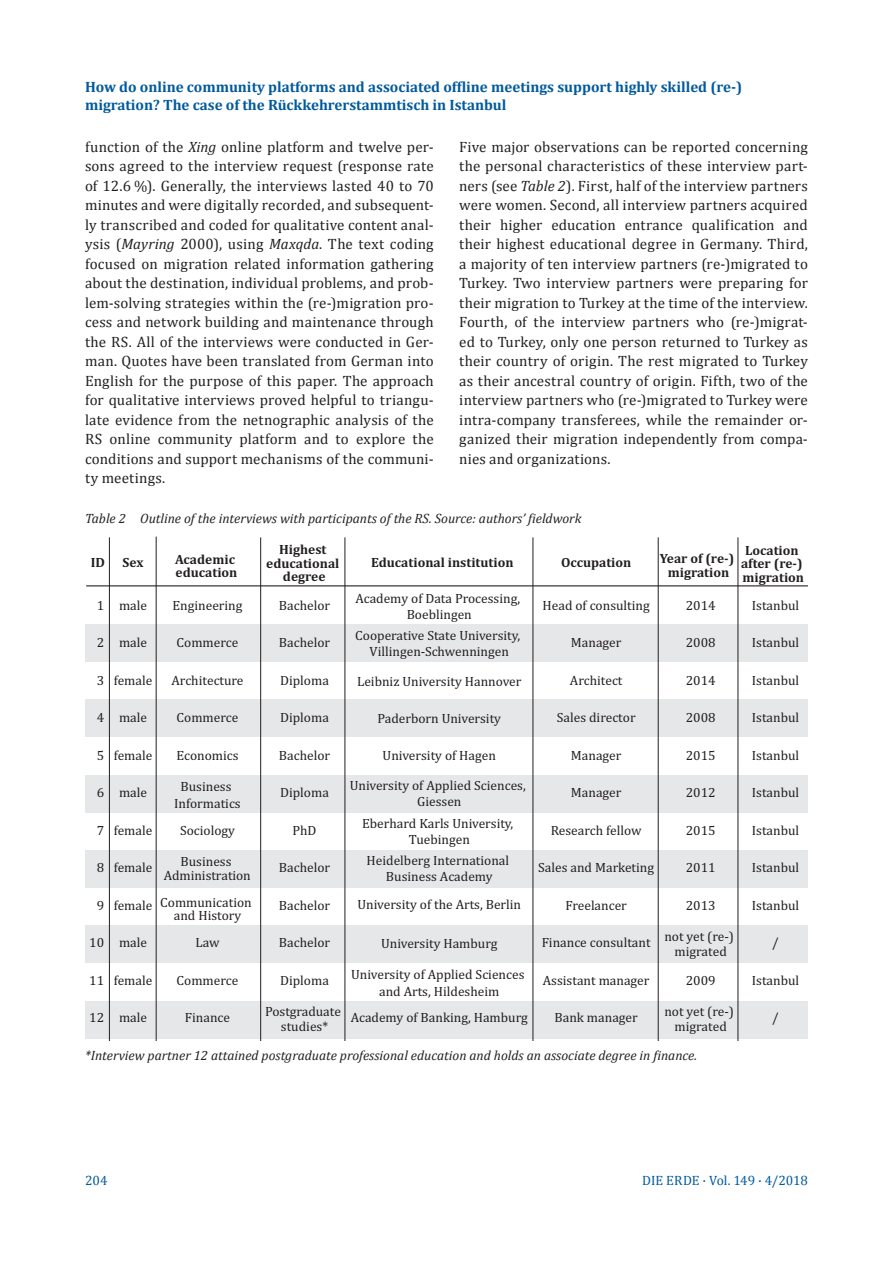
<style>
.page{position:relative;width:893px;height:1263px;background:#fff}
.page>*{position:absolute;margin:0;border:0;box-sizing:border-box;transform-origin:0 0}
.t1{font:15px/19.5px "Cambria";letter-spacing:.01em;color:#231f20;text-align:justify}
.t2{font:700 15px/18px "Cambria";color:#015a9d}
.t3{font:13.5px/16.2px "Cambria";color:#231f20;text-align:center}
.t4{font:italic 13.5px "Cambria";color:#231f20}
.t5{font:700 13.5px/13.5px "Cambria";color:#231f20}
.t6{font:13.5px "Cambria";letter-spacing:-.005em;color:#015a9d}
.s1{font-style:italic}
</style>
<div class="page">
<div style="left:85px;top:624px;width:723px;height:37px;background:#e6e7e9"></div>
<div style="left:85px;top:699px;width:723px;height:37px;background:#e6e7e9"></div>
<div style="left:85px;top:775px;width:723px;height:37px;background:#e6e7e9"></div>
<div style="left:85px;top:850px;width:723px;height:38px;background:#e6e7e9"></div>
<div style="left:85px;top:925px;width:723px;height:38px;background:#e6e7e9"></div>
<div style="left:85px;top:1001px;width:723px;height:38px;background:#e6e7e9"></div>
<hr style="left:86px;top:585px;width:722px;height:1px;background:#231f20">
<hr style="left:109px;top:537px;width:1px;height:503px;background:#231f20">
<hr style="left:156px;top:537px;width:1px;height:503px;background:#231f20">
<hr style="left:260px;top:537px;width:1px;height:503px;background:#231f20">
<hr style="left:345px;top:537px;width:1px;height:503px;background:#231f20">
<hr style="left:658px;top:537px;width:1px;height:503px;background:#231f20">
<hr style="left:533px;top:537px;width:1px;height:503px;background:#231f20">
<hr style="left:738px;top:537px;width:1px;height:503px;background:#231f20">
<p class="t2" style="left:85px;top:78px;width:659px">How do online community platforms and associated offline meetings support highly skilled (re-) migration? The case of the Rückkehrerstammtisch in Istanbul</p>
<p class="t1" style="left:85px;top:137px;width:350px">function of the <span class="s1">Xing</span> online platform and twelve per&shy;sons agreed to the interview request (response rate of 12.6 %). Generally, the interviews lasted 40 to 70 minutes and were digitally recorded, and subsequent&shy;ly transcribed and coded for qualitative content anal&shy;ysis (<span class="s1">Mayring</span> 2000), using <span class="s1">Maxqda</span>. The text coding focused on migration related information gathering about the destination, individual problems, and prob&shy;lem-solving strategies within the (re-)migration pro&shy;cess and network building and maintenance through the RS. All of the interviews were conducted in Ger&shy;man. Quotes have been translated from German into English for the purpose of this paper. The approach for qualitative interviews proved helpful to triangu&shy;late evidence from the netnographic analysis of the RS online community platform and to explore the conditions and support mechanisms of the communi&shy;ty meetings.</p>
<p class="t1" style="left:459px;top:137px;width:350px">Five major observations can be reported concerning the personal characteristics of these interview part&shy;ners (see <span class="s1">Table 2</span>). First, half of the interview partners were women. Second, all interview partners acquired their higher education entrance qualification and their highest educational degree in Germany. Third, a majority of ten interview partners (re-)migrated to Turkey. Two interview partners were preparing for their migration to Turkey at the time of the interview.<br>Fourth, of the interview partners who (re-)migrat&shy;ed to Turkey, only one person returned to Turkey as their country of origin. The rest migrated to Turkey as their ancestral country of origin. Fifth, two of the interview partners who (re-)migrated to Turkey were intra-company transferees, while the remainder or&shy;ganized their migration independently from compa&shy;nies and organizations.</p>
<p class="t4" style="left:85px;top:508px;width:498px">Table 2 Outline of the interviews with participants of the RS. Source: authors’ fieldwork</p>
<p class="t5" style="left:91px;top:555px;width:16px">ID</p>
<p class="t5" style="left:123px;top:555px;width:23px">Sex</p>
<p class="t5" style="left:175px;top:552px;width:64px">Academic education</p>
<p class="t5" style="left:266px;top:542px;width:75px;text-align:center">Highest educational degree</p>
<p class="t3" style="left:97px;top:598px;width:9px">1</p>
<p class="t3" style="left:97px;top:636px;width:9px">2</p>
<p class="t3" style="left:97px;top:673px;width:9px">3</p>
<p class="t3" style="left:97px;top:711px;width:9px">4</p>
<p class="t3" style="left:97px;top:748px;width:9px">5</p>
<p class="t3" style="left:97px;top:786px;width:9px">6</p>
<p class="t3" style="left:97px;top:823px;width:9px">7</p>
<p class="t3" style="left:97px;top:861px;width:9px">8</p>
<p class="t3" style="left:97px;top:898px;width:9px">9</p>
<p class="t3" style="left:89px;top:936px;width:16px">10</p>
<p class="t3" style="left:89px;top:973px;width:16px">11</p>
<p class="t3" style="left:89px;top:1011px;width:16px">12</p>
<p class="t3" style="left:119px;top:598px;width:30px">male</p>
<p class="t3" style="left:119px;top:636px;width:30px">male</p>
<p class="t3" style="left:114px;top:673px;width:40px">female</p>
<p class="t3" style="left:119px;top:711px;width:30px">male</p>
<p class="t3" style="left:114px;top:748px;width:40px">female</p>
<p class="t3" style="left:119px;top:786px;width:30px">male</p>
<p class="t3" style="left:114px;top:823px;width:40px">female</p>
<p class="t3" style="left:114px;top:861px;width:40px">female</p>
<p class="t3" style="left:114px;top:898px;width:40px">female</p>
<p class="t3" style="left:119px;top:936px;width:30px">male</p>
<p class="t3" style="left:114px;top:973px;width:40px">female</p>
<p class="t3" style="left:119px;top:1011px;width:30px">male</p>
<p class="t3" style="left:173px;top:598px;width:71px">Engineering</p>
<p class="t3" style="left:177px;top:636px;width:63px">Commerce</p>
<p class="t3" style="left:172px;top:673px;width:73px">Architecture</p>
<p class="t3" style="left:177px;top:711px;width:63px">Commerce</p>
<p class="t3" style="left:176px;top:748px;width:64px">Economics</p>
<p class="t3" style="left:174px;top:780px;width:68px">Business<br>Informatics</p>
<p class="t3" style="left:180px;top:823px;width:57px">Sociology</p>
<p class="t3" style="left:164px;top:856px;width:89px;line-height:13.5px">Business<br>Administration</p>
<p class="t3" style="left:160px;top:896px;width:93px;line-height:13.5px">Communication and History</p>
<p class="t3" style="left:195px;top:935px;width:26px">Law</p>
<p class="t3" style="left:177px;top:973px;width:63px">Commerce</p>
<p class="t3" style="left:185px;top:1011px;width:47px">Finance</p>
<p class="t3" style="left:279px;top:598px;width:53px">Bachelor</p>
<p class="t3" style="left:279px;top:636px;width:53px">Bachelor</p>
<p class="t3" style="left:280px;top:673px;width:50px">Diploma</p>
<p class="t3" style="left:280px;top:711px;width:50px">Diploma</p>
<p class="t3" style="left:279px;top:748px;width:53px">Bachelor</p>
<p class="t3" style="left:280px;top:786px;width:50px">Diploma</p>
<p class="t3" style="left:292px;top:823px;width:26px">PhD</p>
<p class="t3" style="left:279px;top:861px;width:53px">Bachelor</p>
<p class="t3" style="left:279px;top:898px;width:53px">Bachelor</p>
<p class="t3" style="left:279px;top:936px;width:53px">Bachelor</p>
<p class="t3" style="left:280px;top:973px;width:50px">Diploma</p>
<p class="t3" style="left:265px;top:1005px;width:77px;line-height:15px">Postgraduate studies*</p>
<p class="t5" style="left:371px;top:555px;width:144px">Educational institution</p>
<p class="t5" style="left:561px;top:555px;width:72px">Occupation</p>
<p class="t5" style="left:660px;top:551px;width:76px;text-align:center">Year of (re-) migration</p>
<p class="t5" style="left:741px;top:543px;width:64px">Location after (re-) migration</p>
<p class="t3" style="left:355px;top:591px;width:166px">Academy of Data Processing,<br>Boeblingen</p>
<p class="t3" style="left:355px;top:628px;width:166px">Cooperative State University,<br>Villingen-Schwenningen</p>
<p class="t3" style="left:357px;top:674px;width:166px">Leibniz University Hannover</p>
<p class="t3" style="left:377px;top:711px;width:125px">Paderborn University</p>
<p class="t3" style="left:350px;top:742px;width:178px;line-height:29.7px">University of Hagen<br>University of Applied Sciences,</p>
<p class="t3" style="left:362px;top:791px;width:153px;line-height:22.2px">Giessen<br>Eberhard Karls University,</p>
<p class="t3" style="left:367px;top:830px;width:144px;line-height:20.7px">Tuebingen<br>Heidelberg International</p>
<p class="t3" style="left:357px;top:864px;width:165px;line-height:28.2px">Business Academy<br>University of the Arts, Berlin</p>
<p class="t3" style="left:381px;top:937px;width:118px">University Hamburg</p>
<p class="t3" style="left:351px;top:968px;width:175px">University of Applied Sciences and Arts, Hildesheim</p>
<p class="t3" style="left:351px;top:1011px;width:179px">Academy of Banking, Hamburg</p>
<p class="t3" style="left:543px;top:598px;width:109px">Head of consulting</p>
<p class="t3" style="left:571px;top:636px;width:52px">Manager</p>
<p class="t3" style="left:570px;top:673px;width:54px">Architect</p>
<p class="t3" style="left:557px;top:711px;width:80px">Sales director</p>
<p class="t3" style="left:571px;top:748px;width:52px">Manager</p>
<p class="t3" style="left:571px;top:786px;width:52px">Manager</p>
<p class="t3" style="left:551px;top:823px;width:92px">Research fellow</p>
<p class="t3" style="left:538px;top:861px;width:117px">Sales and Marketing</p>
<p class="t3" style="left:565px;top:898px;width:63px">Freelancer</p>
<p class="t3" style="left:542px;top:936px;width:110px">Finance consultant</p>
<p class="t3" style="left:543px;top:973px;width:108px">Assistant manager</p>
<p class="t3" style="left:555px;top:1011px;width:85px">Bank manager</p>
<p class="t3" style="left:686px;top:598px;width:31px">2014</p>
<p class="t3" style="left:686px;top:636px;width:31px">2008</p>
<p class="t3" style="left:686px;top:673px;width:31px">2014</p>
<p class="t3" style="left:686px;top:711px;width:31px">2008</p>
<p class="t3" style="left:686px;top:748px;width:31px">2015</p>
<p class="t3" style="left:686px;top:786px;width:31px">2012</p>
<p class="t3" style="left:686px;top:823px;width:31px">2015</p>
<p class="t3" style="left:686px;top:861px;width:31px">2011</p>
<p class="t3" style="left:686px;top:898px;width:31px">2013</p>
<p class="t3" style="left:664px;top:930px;width:71px;line-height:15px">not yet (re-) migrated</p>
<p class="t3" style="left:686px;top:973px;width:31px">2009</p>
<p class="t3" style="left:664px;top:1005px;width:71px;line-height:15px">not yet (re-) migrated</p>
<p class="t3" style="left:752px;top:598px;width:49px">Istanbul</p>
<p class="t3" style="left:752px;top:636px;width:49px">Istanbul</p>
<p class="t3" style="left:752px;top:673px;width:49px">Istanbul</p>
<p class="t3" style="left:752px;top:711px;width:49px">Istanbul</p>
<p class="t3" style="left:752px;top:748px;width:49px">Istanbul</p>
<p class="t3" style="left:752px;top:786px;width:49px">Istanbul</p>
<p class="t3" style="left:752px;top:823px;width:49px">Istanbul</p>
<p class="t3" style="left:752px;top:861px;width:49px">Istanbul</p>
<p class="t3" style="left:752px;top:898px;width:49px">Istanbul</p>
<p class="t3" style="left:772px;top:936px;width:8px">/</p>
<p class="t3" style="left:752px;top:973px;width:49px">Istanbul</p>
<p class="t3" style="left:772px;top:1011px;width:8px">/</p>
<p class="t4" style="left:85px;top:1046px;width:613px">*Interview partner 12 attained postgraduate professional education and holds an associate degree in finance.</p>
<p class="t6" style="left:85px;top:1172px;width:24px">204</p>
<p class="t6" style="left:642px;top:1172px;width:167px">DIE ERDE · Vol. 149 · 4/2018</p>
</div>
